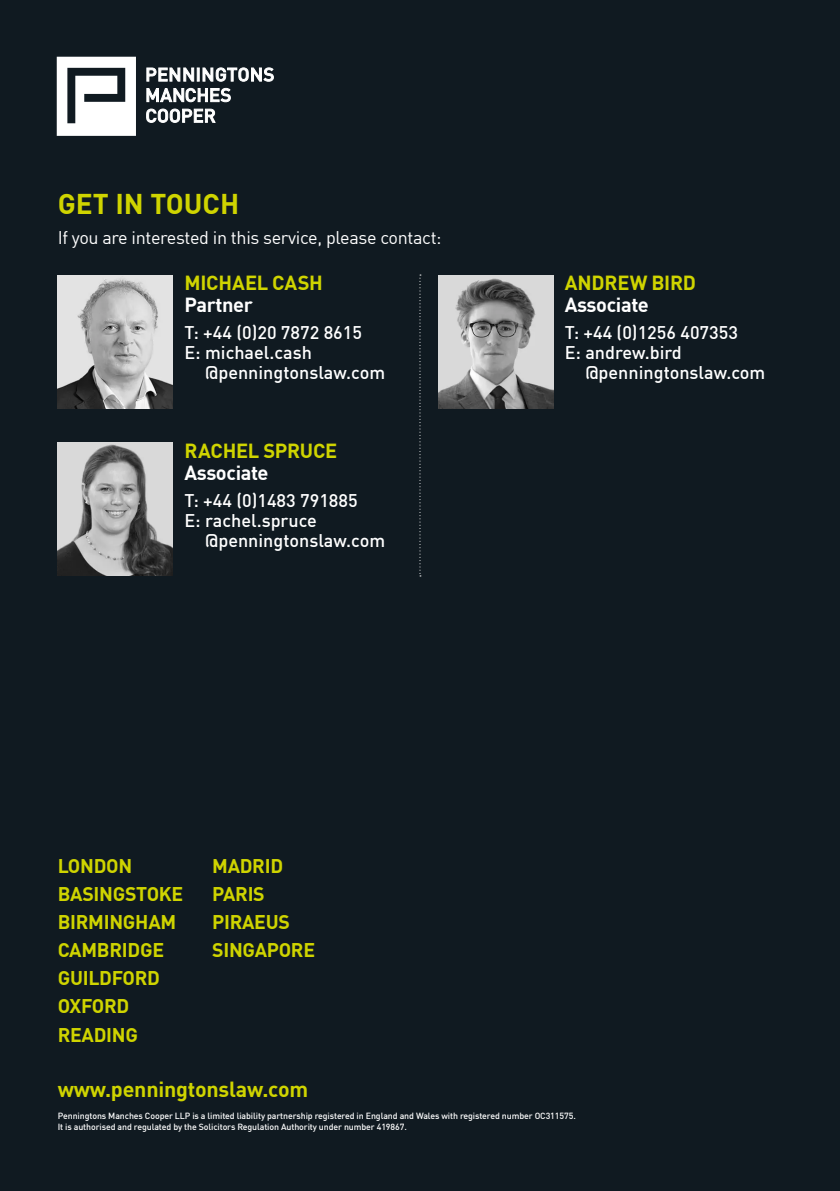
<style>
.page{position:relative;width:840px;height:1191px;background:#fff}
.page>*{position:absolute;margin:0;border:0;box-sizing:border-box;transform-origin:0 0}
.HEADING_GREEN_1{font:700 28px "DIN Offc";color:#cfd400}
.t1{font:700 21.4px "DIN Offc";letter-spacing:-.01em;color:#cfd400}
.Name{font:700 20px "DIN Offc";letter-spacing:-.01em;color:#cfd400}
.job_title{font:700 20px "DIN Offc";letter-spacing:-.02em;color:#fff}
.t2{font:700 19.4px/28.2px "DIN Offc";letter-spacing:-.015em;color:#cfd400}
.contact{font:500 18px "DIN Offc";color:#fff}
.BODY_JL1{font:18px "DIN Offc";letter-spacing:-.02em;color:#fff}
.t3{font:500 8.8px/11.4px "DIN Offc";letter-spacing:-.01em;color:#fff}
</style>
<div class="page">
<div style="left:0;top:0;width:839px;height:1191px;background:#101a21"></div>
<svg style="left:146px;top:88px;width:84px;height:14px"></svg>
<svg style="left:146px;top:109px;width:69px;height:14px"></svg>
<svg style="left:146px;top:68px;width:127px;height:14px"></svg>
<svg style="left:57px;top:57px;width:79px;height:79px"></svg>
<img style="left:58px;top:275px;width:115px;height:134px">
<img style="left:58px;top:442px;width:115px;height:134px">
<img style="left:438px;top:275px;width:115px;height:134px">
<svg style="left:419px;top:274px;width:2px;height:302px"></svg>
<p class="HEADING_GREEN_1" style="left:58px;top:186px;width:183px">GET IN TOUCH</p>
<p class="BODY_JL1" style="left:58px;top:226px;width:385px">If you are interested in this service, please contact:</p>
<p class="Name" style="left:184px;top:270px;width:140px">MICHAEL CASH</p>
<p class="job_title" style="left:184px;top:292px;width:70px">Partner</p>
<p class="contact" style="left:184px;top:321px;width:179px">T: +44 (0)20 7872 8615</p>
<p class="contact" style="left:184px;top:341px;width:129px">E: michael.cash</p>
<p class="contact" style="left:205px;top:361px;width:181px">@penningtonslaw.com</p>
<p class="Name" style="left:184px;top:437px;width:154px">RACHEL SPRUCE</p>
<p class="job_title" style="left:184px;top:459px;width:86px">Associate</p>
<p class="contact" style="left:184px;top:489px;width:175px">T: +44 (0)1483 791885</p>
<p class="contact" style="left:184px;top:509px;width:134px">E: rachel.spruce</p>
<p class="contact" style="left:205px;top:529px;width:181px">@penningtonslaw.com</p>
<p class="t2" style="left:58px;top:850px;width:127px">LONDON<br>BASINGSTOKE<br>BIRMINGHAM<br>CAMBRIDGE<br>GUILDFORD<br>OXFORD<br>READING</p>
<h3 class="t2" style="left:212px;top:850px;width:104px">MADRID<br>PARIS<br>PIRAEUS<br>SINGAPORE</h3>
<p class="t1" style="left:58px;top:1074px;width:252px">www.penningtonslaw.com</p>
<p class="Name" style="left:564px;top:270px;width:133px">ANDREW BIRD</p>
<p class="job_title" style="left:564px;top:292px;width:86px">Associate</p>
<p class="contact" style="left:564px;top:321px;width:175px">T: +44 (0)1256 407353</p>
<p class="contact" style="left:564px;top:341px;width:118px">E: andrew.bird</p>
<p class="contact" style="left:585px;top:361px;width:181px">@penningtonslaw.com</p>
<p class="t3" style="left:58px;top:1109px;width:519px">Penningtons Manches Cooper LLP is a limited liability partnership registered in England and Wales with registered number OC311575.<br>It is authorised and regulated by the Solicitors Regulation Authority under number 419867.</p>
</div>
